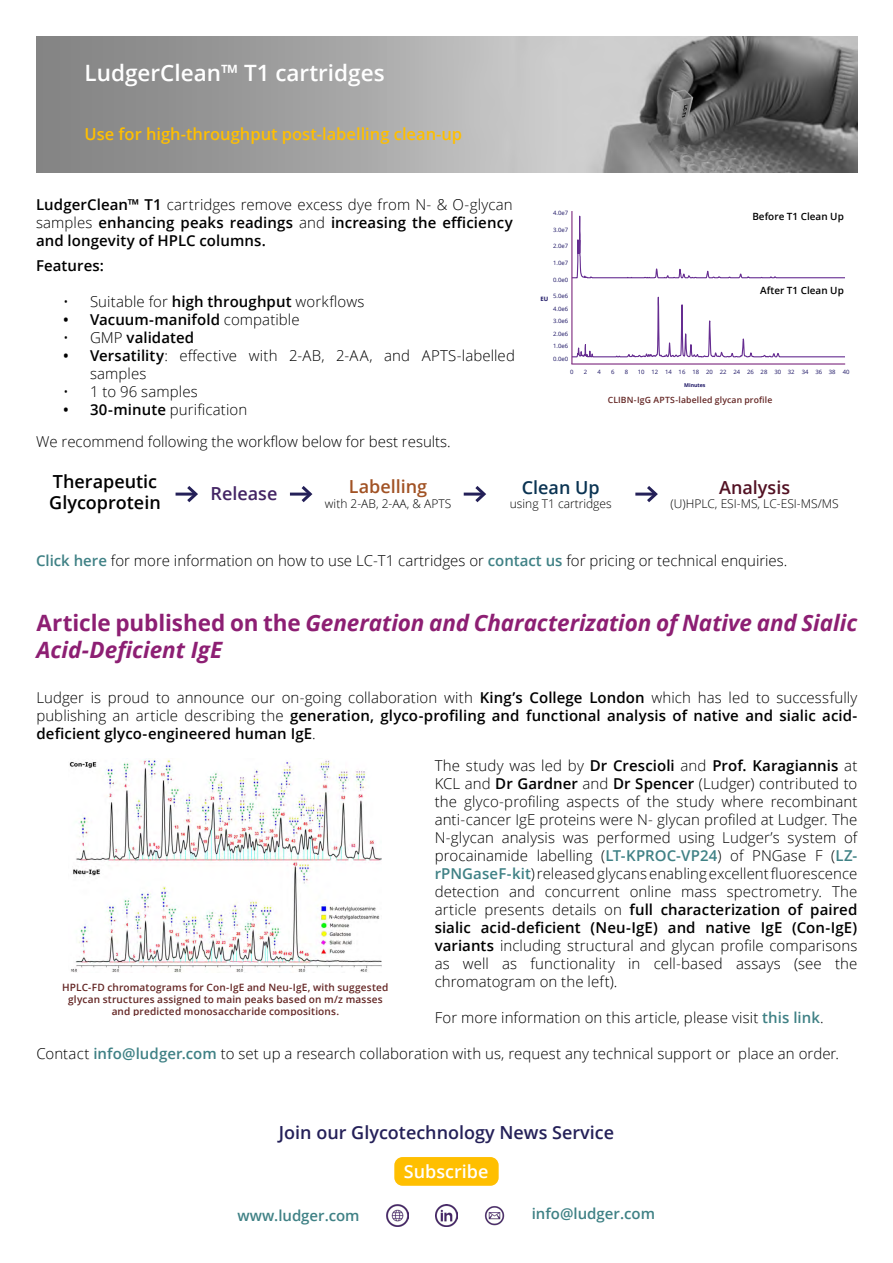
<style>
.page{position:relative;width:893px;height:1263px;background:#fff}
.page>*{position:absolute;margin:0;border:0;box-sizing:border-box;transform-origin:0 0}
.t1{font:italic 700 22.5px/27px "Open Sans";letter-spacing:-.005em;color:#8d1f73}
.t2{font:600 22.5px "Open Sans";color:#fff}
.t3{font:600 18px "Open Sans";color:#242058}
.t4{font:600 18px/21.6px "Open Sans";color:#000}
.t5{font:600 18px "Open Sans";color:#fff}
.t6{font:600 18px "Open Sans";color:#a15224}
.t7{font:600 18px "Open Sans";color:#521123}
.t8{font:600 18px "Open Sans";color:#432464}
.t9{font:600 18px "Open Sans";color:#0a3352}
.t10{font:600 16.5px "Open Sans";color:#ffbf00}
.t11{font:300 15px/18px "Open Sans";letter-spacing:.005em;color:#000}
.t12{font:600 15px/18px "Open Sans";letter-spacing:.005em;color:#000;text-align:justify}
.t13{font:600 15px "Open Sans";color:#3f8185}
.t14{font:300 12px "Open Sans";color:#000}
.t15{font:600 10.05px/12.1px "Open Sans";letter-spacing:.015em;color:#632523;text-align:center}
.t16{font:600 9.9px "Open Sans";color:#000}
.t17{font:600 8.7px "Open Sans";letter-spacing:.02em;color:#632523}
.t18{font:6px "Open Sans";color:#1b1464}
.t19{font:700 6px "Open Sans";color:#1b1464}
.t20{font:700 5.25px "Open Sans";color:#1b1464}
.s1{font-weight:300}
.s2{font-weight:600}
.s3{font-weight:600;color:#3f8185}
.s4{font-style:normal}
</style>
<div class="page">
<img style="left:485px;top:1206px;width:20px;height:19px">
<img style="left:436px;top:1205px;width:22px;height:21px">
<img style="left:387px;top:1204px;width:22px;height:22px">
<div style="left:395px;top:1158px;width:103px;height:27px;background:#ffbf00;border-radius:8px"></div>
<div style="left:394px;top:1157px;width:105px;height:29px;border:2px solid #ffbf00;border-radius:8px"></div>
<img style="left:36px;top:36px;width:821px;height:137px">
<svg style="left:571px;top:36px;width:275px;height:457px"></svg>
<hr style="left:571px;top:211px;width:1px;height:153px;background:#7c287d">
<hr style="left:571px;top:363px;width:274px;height:2px;background:#7c287d">
<hr style="left:176px;top:493px;width:20px;height:3px;background:#242058">
<svg style="left:184px;top:486px;width:14px;height:17px"></svg>
<hr style="left:290px;top:493px;width:20px;height:3px;background:#242058">
<svg style="left:298px;top:486px;width:15px;height:17px"></svg>
<hr style="left:464px;top:493px;width:20px;height:3px;background:#242058">
<svg style="left:472px;top:486px;width:14px;height:17px"></svg>
<hr style="left:635px;top:493px;width:21px;height:3px;background:#242058">
<svg style="left:644px;top:483px;width:16px;height:20px"></svg>
<img style="left:69px;top:759px;width:313px;height:213px">
<h1 class="t2" style="left:85px;top:57px;width:302px">LudgerClean™ T1 cartridges</h1>
<p class="t10" style="left:85px;top:123px;width:379px">Use for high-throughput post-labelling clean-up</p>
<p class="t12" style="left:36px;top:196px;width:478px">LudgerClean™ T1 <span class="s1">cartridges remove excess dye from N- &amp; O-glycan samples</span> enhancing peaks readings <span class="s1">and</span> increasing the efficiency and longevity of HPLC columns.</p>
<p class="t12" style="left:36px;top:256px;width:70px">Features:</p>
<p class="t11" style="left:63px;top:292px;width:303px">• Suitable for <span class="s2">high throughput</span> workflows</p>
<p class="t12" style="left:63px;top:310px;width:238px">• Vacuum-manifold <span class="s1">compatible</span></p>
<p class="t12" style="left:63px;top:328px;width:133px"><span class="s1">• GMP</span> validated</p>
<p class="t11" style="left:90px;top:346px;width:426px;text-indent:-27px"><span class="s2">• Versatility</span>: effective with 2-AB, 2-AA, and APTS-labelled samples</p>
<p class="t11" style="left:63px;top:382px;width:136px">• 1 to 96 samples</p>
<p class="t11" style="left:36px;top:394px;width:416px;line-height:31.5px;text-indent:27px"><span class="s2">• 30-minute</span> purification<br>We recommend following the workflow below for best results.</p>
<p class="t4" style="left:49px;top:470px;width:113px">Therapeutic<br>Glycoprotein</p>
<p class="t18" style="left:553px;top:209px;width:17px">4.0e7</p>
<p class="t16" style="left:752px;top:209px;width:93px">Before T1 Clean Up</p>
<p class="t18" style="left:553px;top:225px;width:17px">3.0e7</p>
<p class="t18" style="left:553px;top:242px;width:17px">2.0e7</p>
<p class="t18" style="left:553px;top:259px;width:17px">1.0e7</p>
<p class="t18" style="left:553px;top:275px;width:17px">0.0e0</p>
<p class="t16" style="left:760px;top:284px;width:85px">After T1 Clean Up</p>
<p class="t18" style="left:553px;top:292px;width:17px">5.0e6</p>
<p class="t19" style="left:540px;top:294px;width:9px">EU</p>
<p class="t18" style="left:553px;top:304px;width:17px">4.0e6</p>
<p class="t18" style="left:553px;top:317px;width:17px">3.0e6</p>
<p class="t18" style="left:553px;top:329px;width:17px">2.0e6</p>
<p class="t18" style="left:553px;top:342px;width:17px">1.0e6</p>
<p class="t18" style="left:553px;top:354px;width:17px">0.0e0</p>
<p class="t18" style="left:570px;top:368px;width:5px">0</p>
<p class="t18" style="left:584px;top:368px;width:5px">2</p>
<p class="t18" style="left:597px;top:368px;width:5px">4</p>
<p class="t18" style="left:611px;top:368px;width:5px">6</p>
<p class="t18" style="left:625px;top:368px;width:5px">8</p>
<p class="t18" style="left:638px;top:368px;width:213px">10 12 14 16 18 20 22 24 26 28 30 32 34 36 38 40</p>
<p class="t20" style="left:684px;top:381px;width:23px">Minutes</p>
<p class="t17" style="left:608px;top:394px;width:166px">CLIBN-IgG APTS-labelled glycan profile</p>
<p class="t8" style="left:211px;top:482px;width:68px">Release</p>
<p class="t6" style="left:349px;top:475px;width:80px">Labelling</p>
<p class="t14" style="left:325px;top:495px;width:128px">with 2-AB, 2-AA, &amp; APTS</p>
<p class="t9" style="left:522px;top:475px;width:79px">Clean Up</p>
<p class="t14" style="left:510px;top:495px;width:103px">using T1 cartridges</p>
<p class="t7" style="left:719px;top:475px;width:72px">Analysis</p>
<p class="t14" style="left:670px;top:496px;width:170px">(U)HPLC, ESI-MS, LC-ESI-MS/MS</p>
<p class="t11" style="left:36px;top:551px;width:753px"><span class="s3">Click here</span> for more information on how to use LC-T1 cartridges or <span class="s3">contact us</span> for pricing or technical enquiries.</p>
<h1 class="t1" style="left:36px;top:609px;width:822px"><span class="s4">Article published on the</span> Generation and Characterization of Native and Sialic<br>Acid-Deficient IgE</h1>
<p class="t12" style="left:36px;top:688px;width:822px"><span class="s1">Ludger is proud to announce our on-going collaboration with</span> King’s College London <span class="s1">which has led to successfully publishing an article describing the</span> generation, glyco-profiling and functional analysis of native and sialic acid&shy;deficient glyco-engineered human IgE<span class="s1">.</span></p>
<p class="t11" style="left:435px;top:756px;width:424px;text-align:justify">The study was led by <span class="s2">Dr Crescioli</span> and <span class="s2">Prof. Karagiannis</span> at KCL and <span class="s2">Dr Gardner</span> and <span class="s2">Dr Spencer</span> (Ludger) contributed to the glyco-profiling aspects of the study where recombinant anti-cancer IgE proteins were N- glycan profiled at Ludger. The N-glycan analysis was performed using Ludger’s system of procainamide labelling (<span class="s3">LT-KPROC-VP24</span>) of PNGase F (<span class="s3">LZ&shy;rPNGaseF-kit</span>) released glycans enabling excellent fluorescence detection and concurrent online mass spectrometry. The article presents details on <span class="s2">full characterization of paired sialic acid-deficient (Neu-IgE) and native IgE (Con-IgE) variants</span> including structural and glycan profile comparisons as well as functionality in cell-based assays (see the chromatogram on the left).</p>
<p class="t11" style="left:435px;top:1008px;width:391px">For more information on this article, please visit <span class="s3">this link</span>.</p>
<p class="t11" style="left:36px;top:1044px;width:804px">Contact <span class="s3">info@ludger.com</span> to set up a research collaboration with us, request any technical support or place an order.</p>
<p class="t15" style="left:62px;top:980px;width:328px">HPLC-FD chromatograms for Con-IgE and Neu-IgE, with suggested glycan structures assigned to main peaks based on m/z masses and predicted monosaccharide compositions.</p>
<p class="t3" style="left:279px;top:1120px;width:337px">Join our Glycotechnology News Service</p>
<p class="t5" style="left:404px;top:1159px;width:86px">Subscribe</p>
<p class="t13" style="left:238px;top:1205px;width:124px">www.ludger.com</p>
<p class="t13" style="left:532px;top:1203px;width:125px">info@ludger.com</p>
</div>
